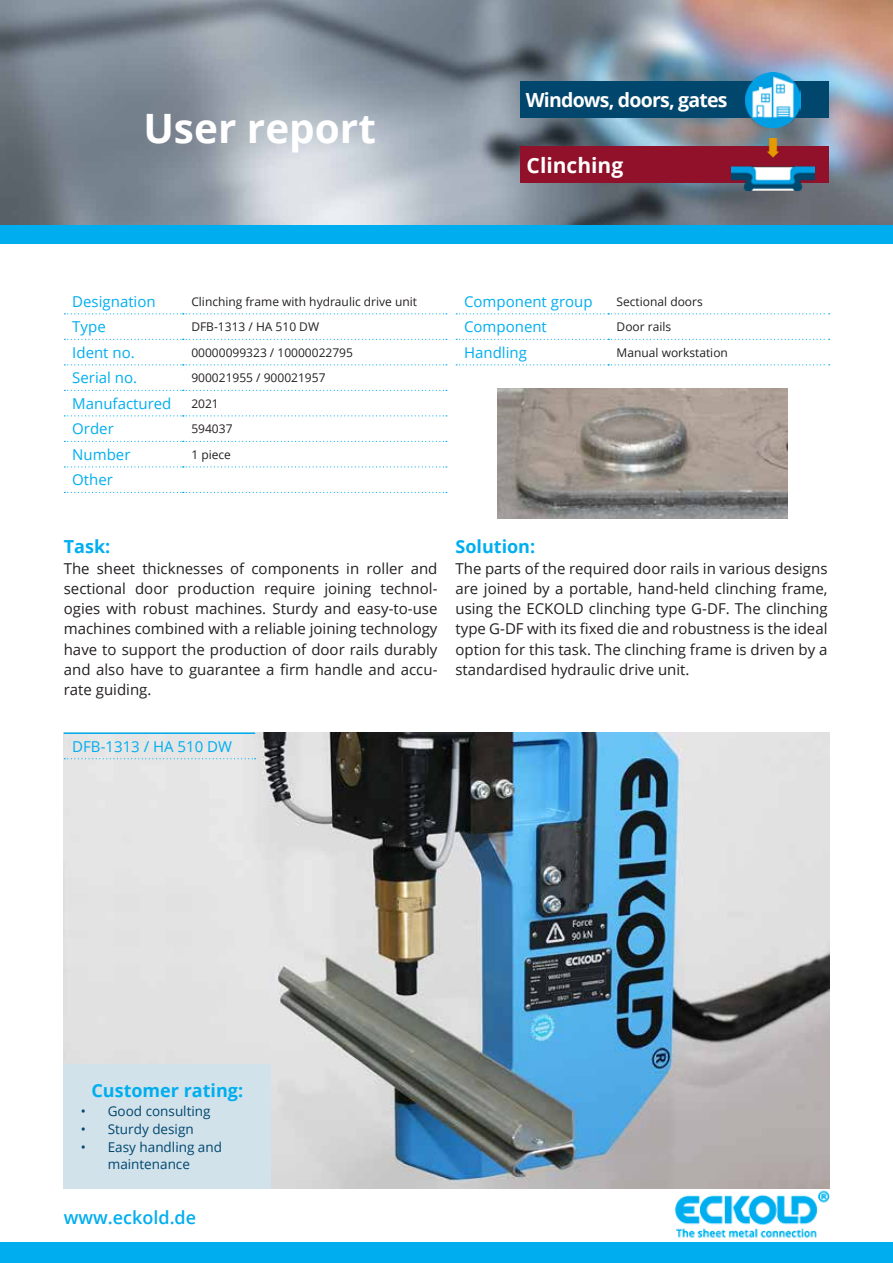
<style>
.page{position:relative;width:893px;height:1263px;background:#fff}
.page>*{position:absolute;margin:0;border:0;box-sizing:border-box;transform-origin:0 0}
.t1{font:700 40.5px "Open Sans";color:#fff}
.t2{font:700 21px "Open Sans";color:#fff}
.t3{font:700 19.5px "Open Sans";letter-spacing:-.04em;color:#fff}
.t4{font:700 18px "Open Sans";color:#00aeef}
.t5{font:600 18px "Open Sans";color:#00aeef}
.t6{font:15px/20.2px "Open Sans";color:#231f20;text-align:justify}
.t7{font:15px "Open Sans";color:#00aeef}
.t8{font:13.5px/16.2px "Open Sans";color:#00466d;text-align:center}
.t9{font:12px "Open Sans";color:#231f20}
</style>
<div class="page">
<img style="left:0;top:0;width:893px;height:225px">
<div style="left:521px;top:146px;width:308px;height:36px;background:#91102a"></div>
<div style="left:521px;top:82px;width:308px;height:36px;background:#00466d"></div>
<div style="left:0;top:1242px;width:893px;height:21px;background:#00aeef"></div>
<img style="left:661px;top:1188px;width:168px;height:50px">
<img style="left:745px;top:72px;width:56px;height:56px">
<img style="left:731px;top:138px;width:83px;height:53px">
<div style="left:0;top:225px;width:893px;height:18px;background:#00aeef"></div>
<svg style="left:64px;top:441px;width:383px;height:1px"></svg>
<svg style="left:64px;top:339px;width:383px;height:1px"></svg>
<svg style="left:64px;top:466px;width:383px;height:1px"></svg>
<svg style="left:64px;top:492px;width:383px;height:1px"></svg>
<svg style="left:64px;top:364px;width:383px;height:1px"></svg>
<svg style="left:64px;top:390px;width:383px;height:1px"></svg>
<svg style="left:64px;top:415px;width:383px;height:1px"></svg>
<svg style="left:64px;top:313px;width:383px;height:1px"></svg>
<svg style="left:456px;top:364px;width:374px;height:1px"></svg>
<svg style="left:456px;top:339px;width:374px;height:1px"></svg>
<svg style="left:456px;top:313px;width:374px;height:1px"></svg>
<img style="left:64px;top:732px;width:765px;height:456px">
<hr style="left:64px;top:732px;width:191px;height:2px;background:#00aeef">
<svg style="left:64px;top:758px;width:192px;height:1px"></svg>
<div style="left:64px;top:1064px;width:207px;height:124px;background:#d1e2eb"></div>
<img style="left:497px;top:388px;width:291px;height:130px">
<h1 class="t1" style="left:143px;top:100px;width:234px">User report</h1>
<h3 class="t3" style="left:526px;top:87px;width:203px">Windows, doors, gates</h3>
<h2 class="t2" style="left:527px;top:150px;width:98px">Clinching</h2>
<p class="t7" style="left:72px;top:291px;width:85px">Designation</p>
<p class="t9" style="left:191px;top:293px;width:227px">Clinching frame with hydraulic drive unit</p>
<p class="t7" style="left:72px;top:317px;width:35px">Type</p>
<p class="t9" style="left:191px;top:319px;width:129px">DFB-1313 / HA 510 DW</p>
<p class="t7" style="left:72px;top:342px;width:64px">Ident no.</p>
<p class="t9" style="left:191px;top:344px;width:163px">00000099323 / 10000022795</p>
<p class="t7" style="left:72px;top:368px;width:66px">Serial no.</p>
<p class="t9" style="left:191px;top:370px;width:136px">900021955 / 900021957</p>
<p class="t7" style="left:72px;top:393px;width:101px">Manufactured</p>
<p class="t9" style="left:191px;top:395px;width:29px">2021</p>
<p class="t7" style="left:72px;top:419px;width:43px">Order</p>
<p class="t9" style="left:191px;top:421px;width:43px">594037</p>
<p class="t7" style="left:72px;top:444px;width:60px">Number</p>
<p class="t9" style="left:191px;top:446px;width:41px">1 piece</p>
<p class="t7" style="left:72px;top:470px;width:42px">Other</p>
<p class="t7" style="left:464px;top:291px;width:130px">Component group</p>
<p class="t9" style="left:617px;top:293px;width:88px">Sectional doors</p>
<p class="t7" style="left:464px;top:317px;width:84px">Component</p>
<p class="t9" style="left:617px;top:319px;width:56px">Door rails</p>
<p class="t7" style="left:464px;top:342px;width:64px">Handling</p>
<p class="t9" style="left:617px;top:344px;width:113px">Manual workstation</p>
<p class="t4" style="left:64px;top:534px;width:48px">Task:</p>
<p class="t6" style="left:64px;top:557px;width:375px">The sheet thicknesses of components in roller and sectional door production require joining technol&shy;ogies with robust machines. Sturdy and easy-to-use machines combined with a reliable joining technology have to support the production of door rails durably and also have to guarantee a firm handle and accu&shy;rate guiding.</p>
<p class="t7" style="left:72px;top:736px;width:161px">DFB-1313 / HA 510 DW</p>
<p class="t4" style="left:455px;top:534px;width:81px">Solution:</p>
<p class="t6" style="left:455px;top:557px;width:374px">The parts of the required door rails in various designs are joined by a portable, hand-held clinching frame, using the ECKOLD clinching type G-DF. The clinching type G-DF with its fixed die and robustness is the ideal option for this task. The clinching frame is driven by a standardised hydraulic drive unit.</p>
<p class="t4" style="left:91px;top:1078px;width:153px">Customer rating:</p>
<p class="t8" style="left:81px;top:1103px;width:131px">• Good consulting</p>
<p class="t8" style="left:81px;top:1121px;width:114px">• Sturdy design</p>
<p class="t8" style="left:81px;top:1139px;width:143px">• Easy handling and maintenance</p>
<p class="t5" style="left:64px;top:1205px;width:134px">www.eckold.de</p>
</div>
